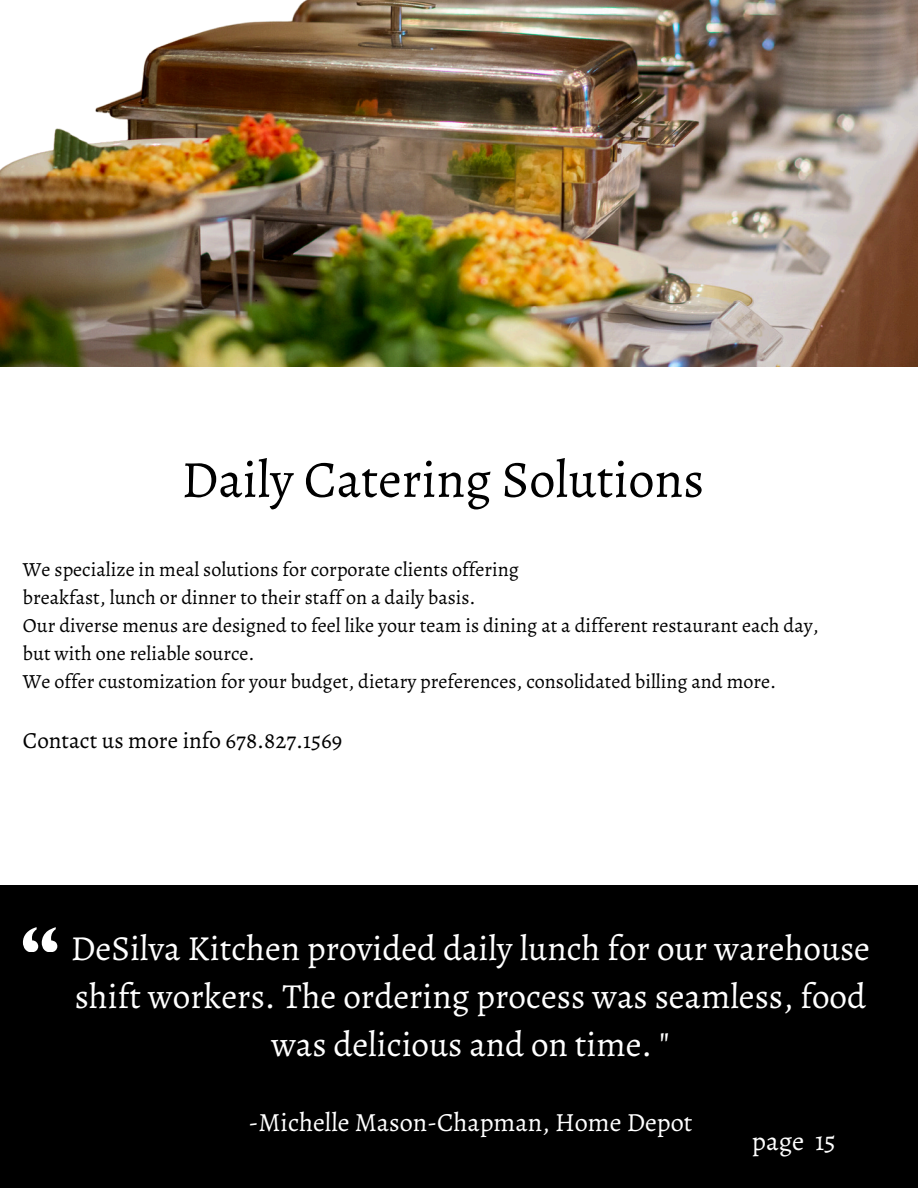
<style>
.page{position:relative;width:918px;height:1188px;background:#fff}
.page>*{position:absolute;margin:0;border:0;box-sizing:border-box;transform-origin:0 0}
.t1{font:52.35px "Alegreya";color:#000}
.t2{font:35.25px/48.3px "Alegreya";color:#fff;text-align:center}
.t3{font:27px "Alegreya";color:#fff}
.t4{font:26.25px "Alegreya";color:#fff}
.t5{font:23.1px "Alegreya";color:#000}
.t6{font:20.1px/28.2px "Alegreya";color:#000}
</style>
<div class="page">
<img style="left:0;top:0;width:918px;height:367px">
<div style="left:0;top:886px;width:918px;height:302px;background:#000"></div>
<svg style="left:23px;top:927px;width:34px;height:25px"></svg>
<h1 class="t1" style="left:182px;top:446px;width:524px">Daily Catering Solutions</h1>
<p class="t6" style="left:23px;top:555px;width:797px">We specialize in meal solutions for corporate clients offering<br>breakfast, lunch or dinner to their staff on a daily basis.<br>Our diverse menus are designed to feel like your team is dining at a different restaurant each day, but with one reliable source.<br>We offer customization for your budget, dietary preferences, consolidated billing and more.</p>
<p class="t5" style="left:23px;top:726px;width:321px">Contact us more info 678.827.1569</p>
<h2 class="t2" style="left:71px;top:924px;width:801px">DeSilva Kitchen provided daily lunch for our warehouse shift workers. The ordering process was seamless, food was delicious and on time. "</h2>
<h3 class="t4" style="left:248px;top:1105px;width:446px">-Michelle Mason-Chapman, Home Depot</h3>
<h3 class="t3" style="left:752px;top:1124px;width:86px">page 15</h3>
</div>
